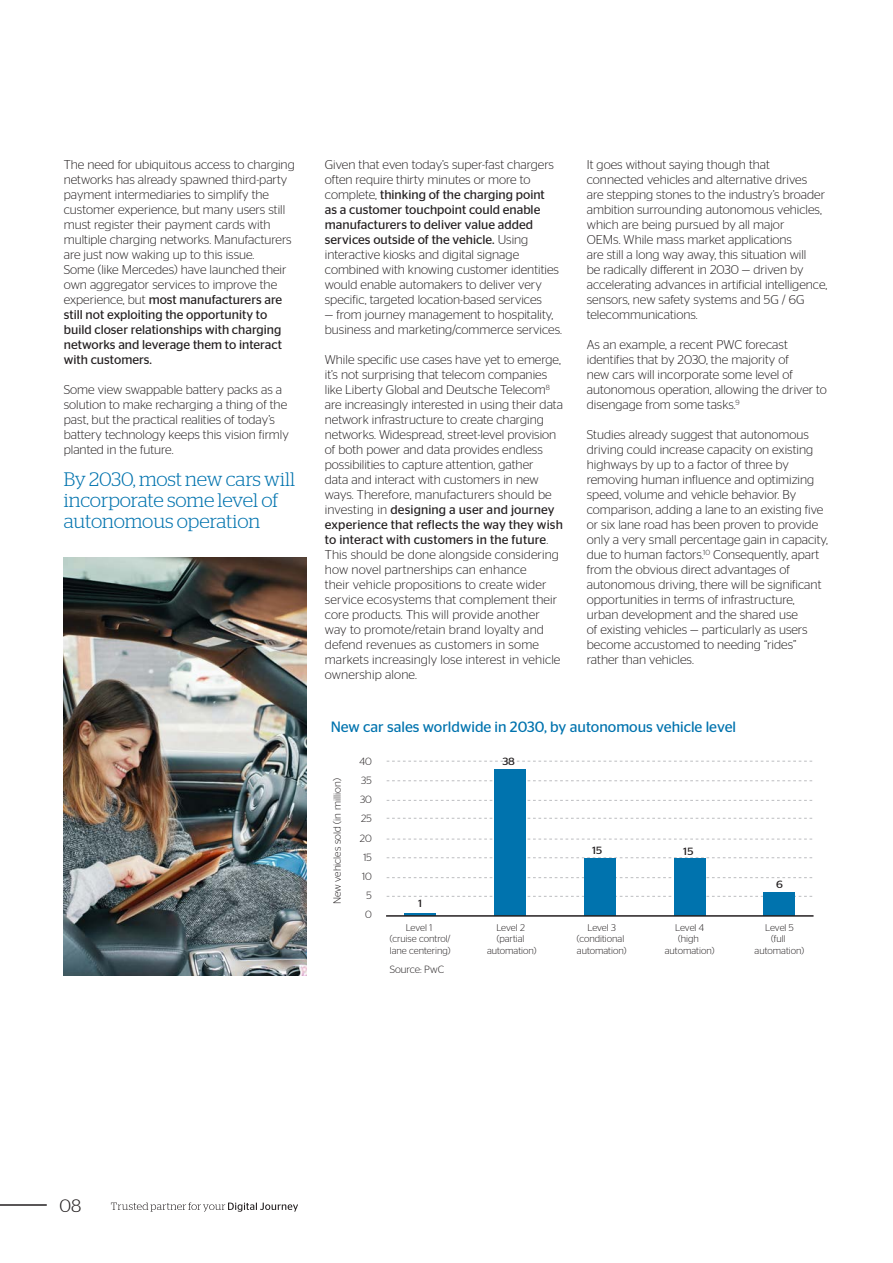
<style>
.page{position:relative;width:893px;height:1263px;background:#fff}
.page>*{position:absolute;margin:0;border:0;box-sizing:border-box;transform-origin:0 0}
.Quote___Inside_Body{font:300 19.5px/21px "Stag";letter-spacing:-.01em;color:#0073ae}
.Page_numbering{font:300 18px "Stag";color:#231f20}
.t1{font:15px "Stag Sans";color:#0073ae}
.Body_Copy{font:300 12.75px/15px "Stag Sans";color:#231f20}
.t2{font:300 10.5px/19.2px "Stag Sans";color:#231f20;text-align:right}
.t3{font:10.5px "Stag Sans";color:#231f20;scale:1.12 1}
.t4{font:300 9.75px/11.7px "Stag Sans";color:#231f20;text-align:center}
.s1{font-weight:400}
</style>
<div class="page">
<svg style="left:387px;top:800px;width:426px;height:1px"></svg>
<svg style="left:387px;top:780px;width:426px;height:1px"></svg>
<svg style="left:387px;top:761px;width:426px;height:1px"></svg>
<svg style="left:387px;top:818px;width:426px;height:1px"></svg>
<svg style="left:387px;top:839px;width:425px;height:1px"></svg>
<svg style="left:387px;top:857px;width:426px;height:1px"></svg>
<svg style="left:387px;top:877px;width:426px;height:1px"></svg>
<svg style="left:387px;top:896px;width:426px;height:1px"></svg>
<hr style="left:405px;top:913px;width:31px;height:2px;background:#0073ae">
<div style="left:494px;top:769px;width:31px;height:146px;background:#0073ae"></div>
<div style="left:584px;top:858px;width:31px;height:57px;background:#0073ae"></div>
<div style="left:674px;top:858px;width:31px;height:57px;background:#0073ae"></div>
<div style="left:764px;top:892px;width:31px;height:23px;background:#0073ae"></div>
<hr style="left:386px;top:915px;width:427px;height:2px;background:#231f20">
<img style="left:64px;top:557px;width:242px;height:419px">
<hr style="left:0;top:1204px;width:47px;height:2px;background:#231f20">
<svg style="left:111px;top:1202px;width:187px;height:10px"></svg>
<p class="Body_Copy" style="left:64px;top:157px;width:232px">The need for ubiquitous access to charging networks has already spawned third-party payment intermediaries to simplify the customer experience, but many users still must register their payment cards with multiple charging networks. Manufacturers are just now waking up to this issue.<br>Some (like Mercedes) have launched their own aggregator services to improve the experience, but <span class="s1">most manufacturers are still not exploiting the opportunity to build closer relationships with charging networks and leverage them to interact with customers.</span></p>
<p class="Body_Copy" style="left:64px;top:382px;width:227px">Some view swappable battery packs as a solution to make recharging a thing of the past, but the practical realities of today’s battery technology keeps this vision firmly planted in the future.</p>
<p class="Quote___Inside_Body" style="left:64px;top:468px;width:233px">By 2030, most new cars will incorporate some level of autonomous operation</p>
<p class="Body_Copy" style="left:325px;top:157px;width:236px">Given that even today’s super-fast chargers often require thirty minutes or more to complete, <span class="s1">thinking of the charging point as a customer touchpoint could enable manufacturers to deliver value added services outside of the vehicle.</span> Using interactive kiosks and digital signage combined with knowing customer identities would enable automakers to deliver very specific, targeted location-based services</p>
<p class="Body_Copy" style="left:325px;top:307px;width:239px">— from journey management to hospitality, business and marketing/commerce services.</p>
<p class="Body_Copy" style="left:325px;top:351px;width:240px">While specific use cases have yet to emerge, it’s not surprising that telecom companies like Liberty Global and Deutsche Telecom<sup>8 </sup>are increasingly interested in using their data network infrastructure to create charging networks. Widespread, street-level provision of both power and data provides endless possibilities to capture attention, gather<br>data and interact with customers in new ways. Therefore, manufacturers should be investing in <span class="s1">designing a user and journey experience that reflects the way they wish to interact with customers in the future</span>.<br>This should be done alongside considering how novel partnerships can enhance<br>their vehicle propositions to create wider service ecosystems that complement their core products. This will provide another way to promote/retain brand loyalty and defend revenues as customers in some markets increasingly lose interest in vehicle ownership alone.</p>
<p class="Body_Copy" style="left:587px;top:157px;width:242px">It goes without saying though that connected vehicles and alternative drives<br>are stepping stones to the industry’s broader ambition surrounding autonomous vehicles, which are being pursued by all major<br>OEMs. While mass market applications<br>are still a long way away, this situation will<br>be radically different in 2030 — driven by accelerating advances in artificial intelligence, sensors, new safety systems and 5G / 6G telecommunications.</p>
<p class="Body_Copy" style="left:587px;top:336px;width:242px">As an example, a recent PWC forecast identifies that by 2030, the majority of<br>new cars will incorporate some level of autonomous operation, allowing the driver to disengage from some tasks.<sup>9</sup></p>
<p class="Body_Copy" style="left:587px;top:427px;width:243px">Studies already suggest that autonomous driving could increase capacity on existing highways by up to a factor of three by removing human influence and optimizing speed, volume and vehicle behavior. By comparison, adding a lane to an existing five or six lane road has been proven to provide only a very small percentage gain in capacity, due to human factors.<sup>10</sup> Consequently, apart from the obvious direct advantages of autonomous driving, there will be significant opportunities in terms of infrastructure, urban development and the shared use<br>of existing vehicles — particularly as users become accustomed to needing “rides” rather than vehicles.</p>
<p class="t1" style="left:331px;top:718px;width:407px">New car sales worldwide in 2030, by autonomous vehicle level</p>
<p class="t2" style="left:327px;top:904px;width:127px;rotate:-90deg">New vehicles sold (in million)</p>
<p class="t2" style="left:359px;top:752px;width:14px">40<br>35<br>30<br>25<br>20<br>15<br>10<br>5<br>0</p>
<p class="t3" style="left:502px;top:756px;width:13px">38</p>
<p class="t3" style="left:418px;top:897px;width:5px">1</p>
<p class="t3" style="left:592px;top:844px;width:11px">15</p>
<p class="t3" style="left:683px;top:845px;width:11px">15</p>
<p class="t3" style="left:776px;top:879px;width:8px">6</p>
<p class="t4" style="left:390px;top:921px;width:62px">Level 1<br>(cruise control/ lane centering)</p>
<p class="t4" style="left:487px;top:921px;width:51px">Level 2 (partial automation)</p>
<p class="t4" style="left:577px;top:921px;width:51px">Level 3 (conditional automation)</p>
<p class="t4" style="left:665px;top:921px;width:51px">Level 4 (high automation)</p>
<p class="t4" style="left:755px;top:921px;width:51px">Level 5<br>(full automation)</p>
<p class="t2" style="left:390px;top:959px;width:56px">Source: PwC</p>
<p class="Page_numbering" style="left:60px;top:1196px;width:23px">08</p>
</div>
